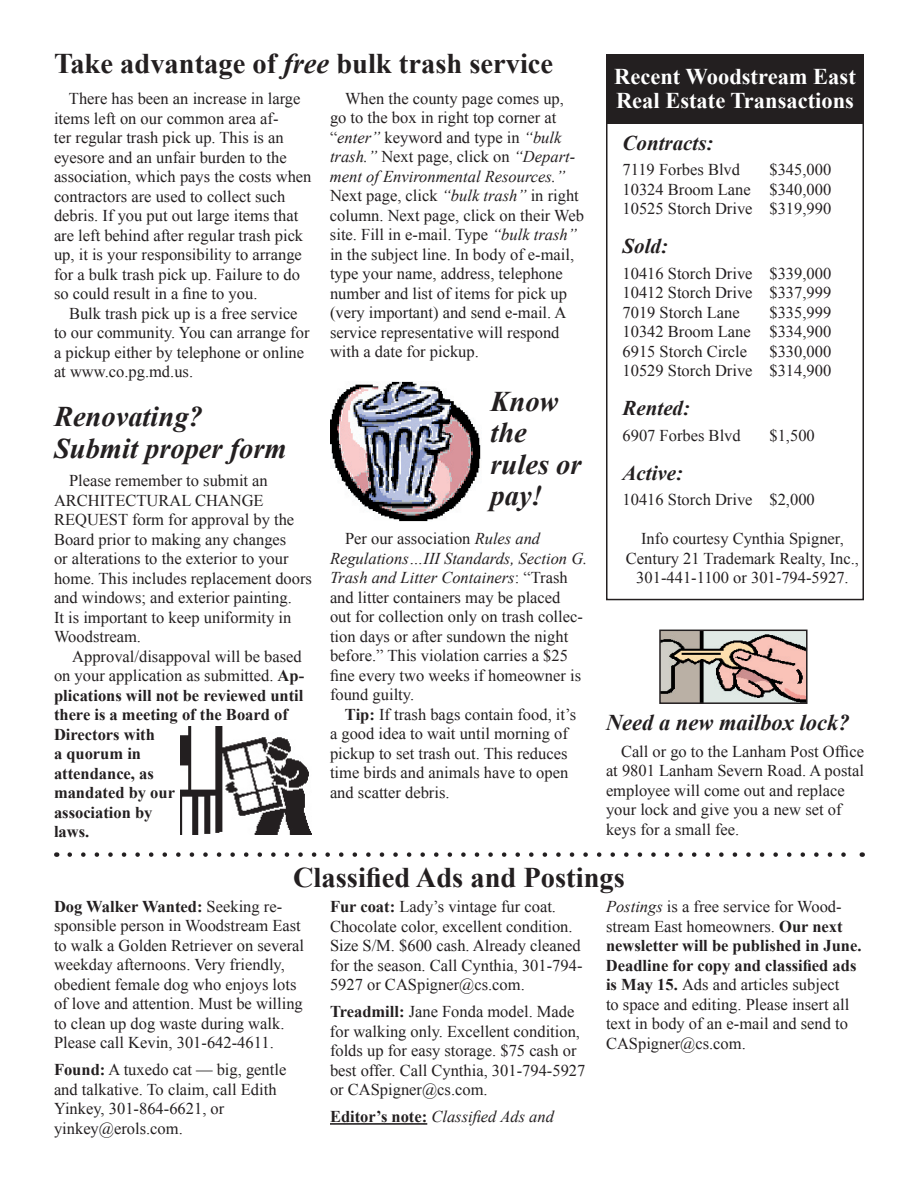
<style>
.page{position:relative;width:918px;height:1188px;background:#fff}
.page>*{position:absolute;margin:0;border:0;box-sizing:border-box;transform-origin:0 0}
.t1{font:700 28.5px "Times New Roman";color:#231f20}
.t2{font:italic 700 28.5px/31.5px "Times New Roman";color:#231f20}
.t3{font:700 22.5px/24px "Times New Roman";color:#fff}
.t4{font:italic 700 22.5px "Times New Roman";color:#231f20}
.t5{font:italic 700 21px "Times New Roman";color:#231f20}
.t6{font:16.5px/19.5px "Times New Roman";color:#231f20}
.t7{font:700 16.5px/19.5px "Times New Roman";color:#231f20}
.t8{font:italic 16.5px "Times New Roman";color:#231f20}
.s1{font-style:italic}
.s2{font-weight:400}
.s3{font-weight:700}
.s4{font-weight:700;font-style:normal}
</style>
<div class="page">
<svg style="left:70px;top:852px;width:776px;height:5px"></svg>
<hr style="left:330px;top:1123px;width:97px;height:2px;background:#231f20">
<div style="left:606px;top:54px;width:258px;height:69px;background:#231f20"></div>
<div style="left:606px;top:118px;width:258px;height:482px;border:2px solid #231f20"></div>
<img style="left:330px;top:381px;width:151px;height:140px">
<img style="left:180px;top:726px;width:132px;height:108px">
<img style="left:662px;top:633px;width:143px;height:68px">
<div style="left:659px;top:630px;width:149px;height:74px;border:2px solid #231f20"></div>
<h1 class="t1" style="left:54px;top:44px;width:501px">Take advantage of <span class="s1">free</span> bulk trash service</h1>
<p class="t6" style="left:330px;top:88px;width:256px;text-indent:15px">When the county page comes up, go to the box in right top corner at “<span class="s1">enter”</span> keyword and type in <span class="s1">“bulk trash.”</span> Next page, click on <span class="s1">“Depart&shy;ment of Environmental Resources.” </span>Next page, click <span class="s1">“bulk trash”</span> in right column. Next page, click on their Web site. Fill in e-mail. Type <span class="s1">“bulk trash” </span>in the subject line. In body of e-mail, type your name, address, telephone number and list of items for pick up (very important) and send e-mail. A service representative will respond with a date for pickup.</p>
<p class="t6" style="left:54px;top:89px;width:259px;text-indent:15px">There has been an increase in large items left on our common area af-<br>ter regular trash pick up. This is an eyesore and an unfair burden to the association, which pays the costs when contractors are used to collect such debris. If you put out large items that are left behind after regular trash pick up, it is your responsibility to arrange for a bulk trash pick up. Failure to do so could result in a fine to you.</p>
<p class="t6" style="left:54px;top:303px;width:257px;text-indent:15px">Bulk trash pick up is a free service to our community. You can arrange for a pickup either by telephone or online at www.co.pg.md.us.</p>
<h1 class="t2" style="left:54px;top:400px;width:234px">Renovating?<br>Submit proper form</h1>
<p class="t6" style="left:54px;top:471px;width:260px;text-indent:15px">Please remember to submit an<br>ARCHITECTURAL CHANGE<br>REQUEST form for approval by the<br>Board prior to making any changes<br>or alterations to the exterior to your home. This includes replacement doors and windows; and exterior painting.<br>It is important to keep uniformity in<br>Woodstream.</p>
<p class="t7" style="left:54px;top:646px;width:252px;text-indent:18px"><span class="s2">Approval/disappoval will be based on your application as submitted.</span> Ap&shy;plications will not be reviewed until there is a meeting of the Board of<br>Directors with<br>a quorum in<br>attendance, as<br>mandated by our<br>association by<br>laws.</p>
<h1 class="t2" style="left:490px;top:385px;width:93px">Know the rules or pay!</h1>
<p class="t6" style="left:330px;top:529px;width:259px;text-indent:15px">Per our association <span class="s1">Rules and Regulations…III Standards, Section G.<br>Trash and Litter Containers</span>: “Trash and litter containers may be placed<br>out for collection only on trash collec&shy;tion days or after sundown the night before.” This violation carries a $25 fine every two weeks if homeowner is found guilty.</p>
<p class="t6" style="left:330px;top:704px;width:248px;text-indent:15px"><span class="s3">Tip:</span> If trash bags contain food, it’s a good idea to wait until morning of pickup to set trash out. This reduces time birds and animals have to open and scatter debris.</p>
<h2 class="t3" style="left:614px;top:64px;width:243px">Recent Woodstream East<br>Real Estate Transactions</h2>
<p class="t5" style="left:622px;top:128px;width:93px">Contracts:</p>
<p class="t6" style="left:622px;top:160px;width:119px">7119 Forbes Blvd</p>
<p class="t6" style="left:622px;top:160px;width:210px;text-align:justify;text-indent:147px">$345,000<br>10324 Broom Lane $340,000<br>10525 Storch Drive $319,990</p>
<p class="t5" style="left:622px;top:231px;width:47px">Sold:</p>
<p class="t6" style="left:622px;top:263px;width:210px;text-align:justify">10416 Storch Drive $339,000<br>10412 Storch Drive $337,999<br>7019 Storch Lane</p>
<p class="t6" style="left:622px;top:302px;width:210px;text-align:justify;text-indent:147px">$335,999<br>10342 Broom Lane $334,900<br>6915 Storch Circle</p>
<p class="t6" style="left:622px;top:341px;width:210px;text-align:right">$330,000<br>10529 Storch Drive $314,900</p>
<p class="t5" style="left:622px;top:393px;width:69px">Rented:</p>
<p class="t6" style="left:622px;top:425px;width:120px">6907 Forbes Blvd</p>
<p class="t6" style="left:769px;top:425px;width:47px">$1,500</p>
<p class="t5" style="left:622px;top:458px;width:62px">Active:</p>
<p class="t6" style="left:622px;top:490px;width:194px">10416 Storch Drive $2,000</p>
<p class="t6" style="left:626px;top:529px;width:235px;text-align:center">Info courtesy Cynthia Spigner,<br>Century 21 Trademark Realty, Inc.,<br>301-441-1100 or 301-794-5927.</p>
<h2 class="t4" style="left:606px;top:707px;width:245px">Need a new mailbox lock?</h2>
<p class="t6" style="left:606px;top:741px;width:260px;text-indent:15px">Call or go to the Lanham Post Office at 9801 Lanham Severn Road. A postal employee will come out and replace your lock and give you a new set of keys for a small fee.</p>
<h1 class="t1" style="left:293px;top:858px;width:333px">Classified Ads and Postings</h1>
<p class="t6" style="left:606px;top:897px;width:257px"><span class="s1">Postings</span> is a free service for Wood&shy;stream East homeowners. <span class="s3">Our next newsletter will be published in June.<br>Deadline for copy and classified ads is May 15.</span> Ads and articles subject<br>to space and editing. Please insert all text in body of an e-mail and send to CASpigner@cs.com.</p>
<p class="t6" style="left:54px;top:896px;width:252px"><span class="s3">Dog Walker Wanted:</span> Seeking re&shy;sponsible person in Woodstream East to walk a Golden Retriever on several weekday afternoons. Very friendly, obedient female dog who enjoys lots of love and attention. Must be willing to clean up dog waste during walk.<br>Please call Kevin, 301-642-4611.</p>
<p class="t6" style="left:54px;top:1059px;width:234px"><span class="s3">Found:</span> A tuxedo cat — big, gentle and talkative. To claim, call Edith<br>Yinkey, 301-864-6621, or yinkey@erols.com.</p>
<p class="t6" style="left:330px;top:897px;width:254px"><span class="s3">Fur coat:</span> Lady’s vintage fur coat.<br>Chocolate color, excellent condition.<br>Size S/M. $600 cash. Already cleaned for the season. Call Cynthia, 301-794- 5927 or CASpigner@cs.com.</p>
<p class="t6" style="left:330px;top:1002px;width:257px"><span class="s3">Treadmill:</span> Jane Fonda model. Made for walking only. Excellent condition, folds up for easy storage. $75 cash or best offer. Call Cynthia, 301-794-5927 or CASpigner@cs.com.</p>
<p class="t8" style="left:330px;top:1105px;width:225px"><span class="s4">Editor’s note:</span> Classified Ads and</p>
</div>
